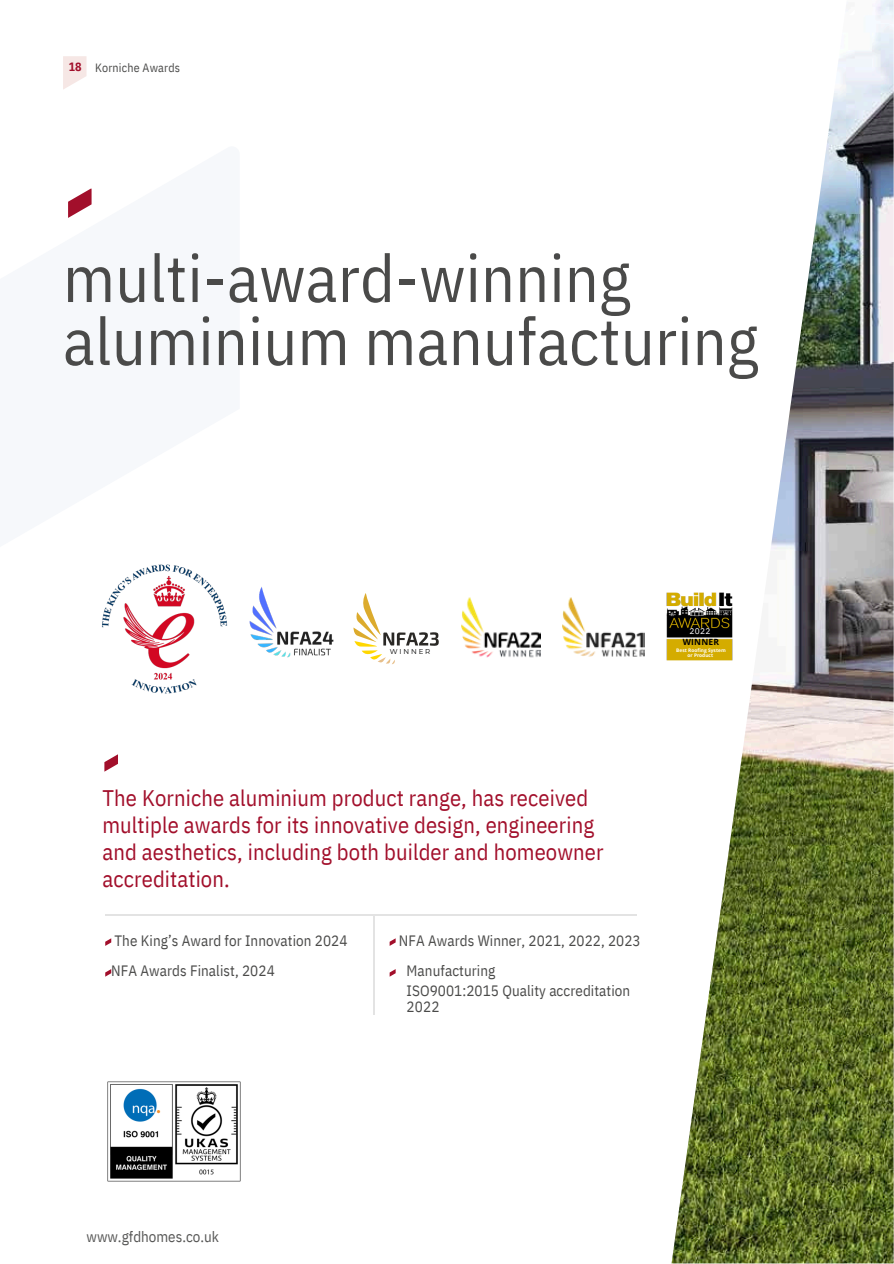
<style>
.page{position:relative;width:894px;height:1264px;background:#fff}
.page>*{position:absolute;margin:0;border:0;box-sizing:border-box;transform-origin:0 0}
.t1{font:66px/63px "IBM Plex Sans Cond";letter-spacing:.005em;color:#4a4a49}
.t2{font:22.5px/27px "IBM Plex Sans Cond";letter-spacing:.005em;color:#a20f2b}
.t3{font:15px/30.3px "IBM Plex Sans Cond";letter-spacing:.005em;color:#4a4a49}
.t4{font:15px "IBM Plex Sans Cond";color:#575756}
.t5{font:12px "IBM Plex Sans Cond";letter-spacing:.015em;color:#4a4a49}
.t6{font:700 12px "IBM Plex Sans Cond";color:#a20f2b}
.t7{font:700 8.55px "Open Sans";letter-spacing:.015em;color:#000}
.t8{font:8.25px "IBM Plex Sans";color:#fff}
.t9{font:7.05px "Montserrat";letter-spacing:.265em;color:#000}
.t10{font:700 4.8px/4.5px "Open Sans";letter-spacing:.01em;color:#fff;text-align:center}
</style>
<div class="page">
<svg style="left:63px;top:56px;width:23px;height:33px"></svg>
<img style="left:671px;top:0;width:222px;height:1263px">
<svg style="left:105px;top:938px;width:6px;height:7px"></svg>
<svg style="left:105px;top:969px;width:6px;height:7px"></svg>
<svg style="left:104px;top:754px;width:14px;height:17px"></svg>
<svg style="left:68px;top:188px;width:23px;height:30px"></svg>
<img style="left:107px;top:1081px;width:134px;height:101px">
<hr style="left:373px;top:914px;width:1px;height:100px;background:#e3e3e3">
<svg style="left:389px;top:938px;width:6px;height:7px"></svg>
<svg style="left:389px;top:969px;width:6px;height:7px"></svg>
<hr style="left:106px;top:914px;width:530px;height:1px;background:#e3e3e3">
<img style="left:666px;top:585px;width:73px;height:82px">
<img style="left:461px;top:597px;width:80px;height:61px">
<img style="left:563px;top:597px;width:81px;height:60px">
<img style="left:101px;top:564px;width:127px;height:130px">
<img style="left:249px;top:587px;width:85px;height:71px">
<svg style="left:353px;top:593px;width:85px;height:71px"></svg>
<p class="t6" style="left:69px;top:59px;width:15px">18</p>
<h5 class="t5" style="left:95px;top:60px;width:87px">Korniche Awards</h5>
<p class="t1" style="left:63px;top:246px;width:696px">multi-award-winning aluminium manufacturing</p>
<p class="t9" style="left:389px;top:647px;width:42px">WINNER</p>
<h3 class="t8" style="left:689px;top:626px;width:23px">2022</h3>
<h3 class="t7" style="left:682px;top:636px;width:38px">WINNER</h3>
<h3 class="t10" style="left:676px;top:648px;width:51px">Best Roofing System or Product</h3>
<p class="t2" style="left:102px;top:783px;width:502px">The Korniche aluminium product range, has received multiple awards for its innovative design, engineering and aesthetics, including both builder and homeowner accreditation.</p>
<p class="t3" style="left:111px;top:924px;width:238px">The King’s Award for Innovation 2024<br>NFA Awards Finalist, 2024</p>
<p class="t3" style="left:399px;top:924px;width:243px">NFA Awards Winner, 2021, 2022, 2023</p>
<h2 class="t3" style="left:406px;top:961px;width:225px;line-height:19.2px">Manufacturing<br>ISO9001:2015 Quality accreditation</h2>
<h2 class="t3" style="left:406px;top:991px;width:34px">2022</h2>
<h3 class="t4" style="left:86px;top:1226px;width:134px">www.gfdhomes.co.uk</h3>
</div>
